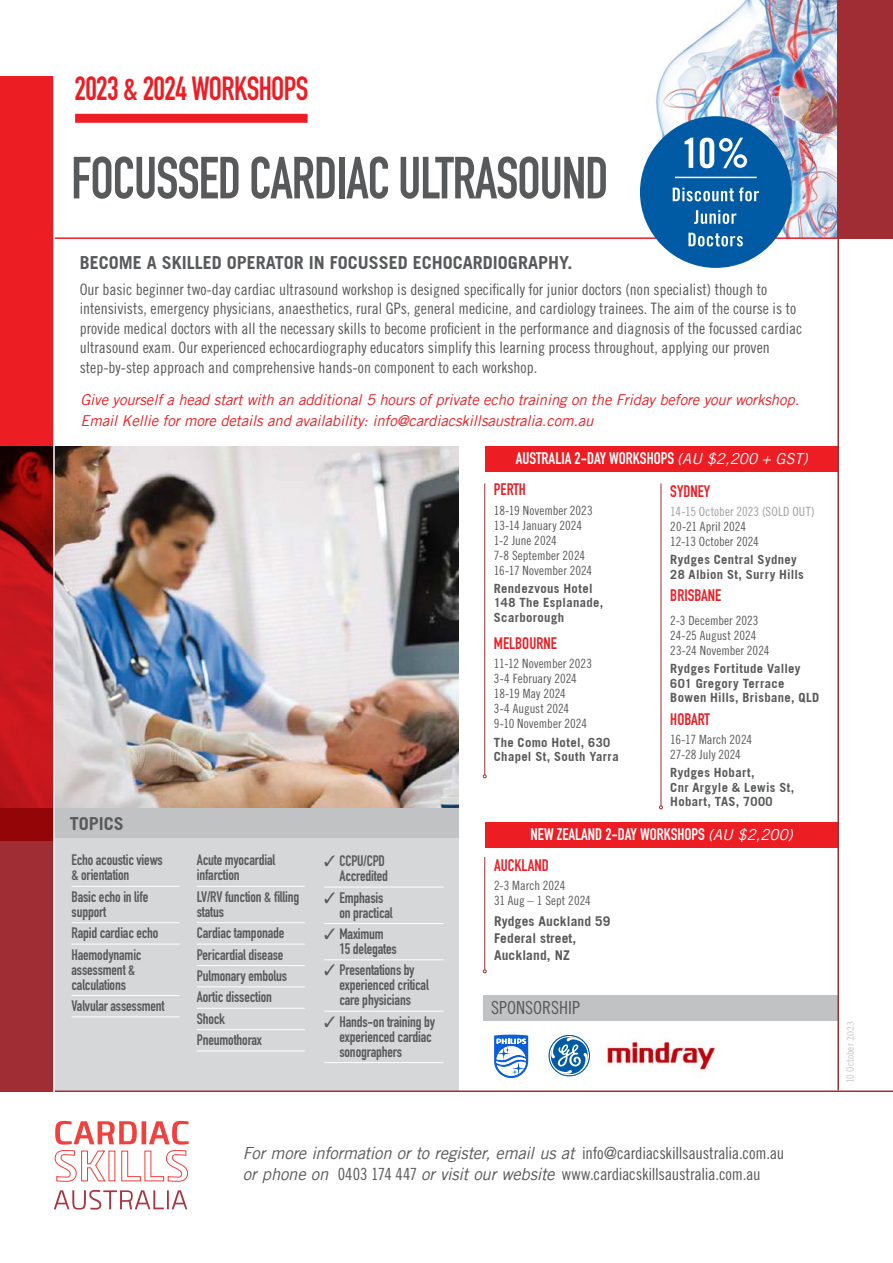
<style>
.page{position:relative;width:893px;height:1263px;background:#fff}
.page>*{position:absolute;margin:0;border:0;box-sizing:border-box;transform-origin:0 0}
.t1{font:700 58.35px "DIN Condensed";letter-spacing:-.02em;color:#58595b;scale:.94 1}
.t2{font:700 33px "DIN Condensed";letter-spacing:-.02em;color:#ed1d24;scale:.94 1}
.t3{font:700 18px "Trade Gothic";color:#58595b}
.t4{font:18px "Trade Gothic LT Std Cn 18";color:#58595b}
.t5{font:italic 16.8px "Trade Gothic LT";letter-spacing:-.02em;color:#58595b}
.t6{font:16.8px "Trade Gothic LT Std Cn 18";letter-spacing:-.015em;color:#58595b}
.t7{font:700 16.5px/30.2px "DIN Condensed";color:#fff}
.t8{font:700 16.5px "DIN Condensed";color:#ed1d24}
.t9{font:15.75px/19.5px "Trade Gothic LT Std Cn 18";color:#58595b}
.t10{font:700 15px/15px "DIN Condensed";letter-spacing:-.01em;color:#58595b}
.t11{font:italic 15px/21px "Trade Gothic LT";letter-spacing:-.01em;color:#ed1d24}
.t12{font:700 13.5px/17px "Trade Gothic";letter-spacing:.01em;color:#58595b}
.t13{font:12.75px/15px "Trade Gothic LT Std Cn 18";letter-spacing:.005em;color:#58595b}
.t14{font:700 12.75px/14.2px "Trade Gothic";letter-spacing:.025em;color:#58595b}
.t15{font:12.75px "Trade Gothic LT Std Cn 18";letter-spacing:.01em;color:#9d9fa2}
.t16{font:10.5px "Trade Gothic LT Std Cn 18";color:#c7c8ca}
.s1{font-family:"Trade Gothic LT";font-weight:400;font-style:italic;font-size:15px}
.s2{color:#ed1d24}
.s3{font-family:"Trade Gothic LT Std Cn 18";font-style:normal}
.s4{font-family:"Trade Gothic LT";font-style:italic}
.s5{font-family:"Minion Pro"}
</style>
<div class="page">
<div style="left:485px;top:822px;width:353px;height:25px;background:#ed1d24"></div>
<svg style="left:494px;top:1034px;width:34px;height:44px"></svg>
<svg style="left:548px;top:1035px;width:42px;height:41px"></svg>
<div style="left:484px;top:995px;width:354px;height:25px;background:#c0c2c4"></div>
<div style="left:54px;top:807px;width:404px;height:283px;background:#d5d7d8"></div>
<hr style="left:72px;top:886px;width:107px;height:1px;background:#fff">
<hr style="left:72px;top:922px;width:107px;height:1px;background:#fff">
<hr style="left:72px;top:944px;width:107px;height:1px;background:#fff">
<hr style="left:72px;top:995px;width:107px;height:1px;background:#fff">
<hr style="left:72px;top:1016px;width:107px;height:1px;background:#fff">
<hr style="left:197px;top:886px;width:108px;height:1px;background:#fff">
<hr style="left:197px;top:922px;width:108px;height:1px;background:#fff">
<hr style="left:197px;top:944px;width:108px;height:1px;background:#fff">
<hr style="left:197px;top:965px;width:108px;height:1px;background:#fff">
<hr style="left:197px;top:986px;width:108px;height:1px;background:#fff">
<hr style="left:197px;top:1008px;width:108px;height:1px;background:#fff">
<hr style="left:197px;top:1029px;width:108px;height:1px;background:#fff">
<hr style="left:197px;top:1050px;width:108px;height:1px;background:#fff">
<hr style="left:324px;top:887px;width:120px;height:1px;background:#fff">
<hr style="left:324px;top:923px;width:120px;height:1px;background:#fff">
<hr style="left:324px;top:959px;width:120px;height:1px;background:#fff">
<hr style="left:324px;top:1011px;width:120px;height:1px;background:#fff">
<hr style="left:324px;top:1062px;width:120px;height:1px;background:#fff">
<div style="left:54px;top:807px;width:404px;height:30px;background:#c0c2c4"></div>
<div style="left:0;top:807px;width:54px;height:285px;background:#9f2d33"></div>
<img style="left:55px;top:446px;width:404px;height:361px">
<img style="left:640px;top:0;width:197px;height:237px">
<svg style="left:0;top:76px;width:53px;height:764px;background:#cb171c"></svg>
<div style="left:837px;top:0;width:56px;height:239px;background:#9f2d33"></div>
<hr style="left:0;top:1090px;width:893px;height:2px;background:#9f2d33">
<div style="left:75px;top:114px;width:233px;height:9px;background:#ed1d24"></div>
<hr style="left:53px;top:237px;width:784px;height:2px;background:#ed1d24">
<hr style="left:53px;top:0;width:2px;height:1092px;background:#fff">
<svg style="left:54px;top:1190px;width:133px;height:19px"></svg>
<svg style="left:54px;top:1121px;width:135px;height:61px"></svg>
<div style="left:485px;top:446px;width:353px;height:26px;background:#ed1d24"></div>
<hr style="left:484px;top:483px;width:1px;height:292px;background:#9f2d33">
<svg style="left:483px;top:774px;width:4px;height:4px"></svg>
<hr style="left:661px;top:483px;width:1px;height:323px;background:#9f2d33">
<svg style="left:659px;top:805px;width:4px;height:4px"></svg>
<hr style="left:484px;top:857px;width:1px;height:113px;background:#9f2d33">
<svg style="left:483px;top:969px;width:4px;height:4px"></svg>
<hr style="left:837px;top:0;width:2px;height:1090px;background:#9f2d33">
<img style="left:605px;top:1032px;width:111px;height:39px">
<div style="left:640px;top:116px;width:152px;height:152px;background:#005ba4;border-radius:50%"></div>
<svg style="left:688px;top:233px;width:55px;height:13px"></svg>
<svg style="left:694px;top:210px;width:42px;height:14px"></svg>
<svg style="left:673px;top:187px;width:86px;height:14px"></svg>
<svg style="left:685px;top:138px;width:62px;height:30px"></svg>
<hr style="left:675px;top:177px;width:82px;height:1px;background:#fff">
<h2 class="t2" style="left:74px;top:66px;width:250px">2023 &amp; 2024 WORKSHOPS</h2>
<h1 class="t1" style="left:71px;top:139px;width:573px">FOCUSSED CARDIAC ULTRASOUND</h1>
<p class="t3" style="left:80px;top:251px;width:494px">BECOME A SKILLED OPERATOR IN FOCUSSED ECHOCARDIOGRAPHY.</p>
<p class="t9" style="left:80px;top:279px;width:724px">Our basic beginner two-day cardiac ultrasound workshop is designed specifically for junior doctors (non specialist) though to intensivists, emergency physicians, anaesthetics, rural GPs, general medicine, and cardiology trainees. The aim of the course is to provide medical doctors with all the necessary skills to become proficient in the performance and diagnosis of the focussed cardiac ultrasound exam. Our experienced echocardiography educators simplify this learning process throughout, applying our proven step-by-step approach and comprehensive hands-on component to each workshop.</p>
<p class="t11" style="left:80px;top:389px;width:720px">Give yourself a head start with an additional 5 hours of private echo training on the Friday before your workshop.<br>Email Kellie for more details and availability: info@cardiacskillsaustralia.com.au</p>
<p class="t7" style="left:516px;top:443px;width:294px">AUSTRALIA 2-DAY WORKSHOPS <span class="s1">(AU $2,200 + GST)</span></p>
<p class="t3" style="left:70px;top:812px;width:56px">TOPICS</p>
<p class="t10" style="left:72px;top:852px;width:93px">Echo acoustic views &amp; orientation</p>
<p class="t10" style="left:72px;top:889px;width:78px">Basic echo in life support</p>
<p class="t10" style="left:72px;top:922px;width:88px;line-height:21.3px">Rapid cardiac echo<br>Haemodynamic</p>
<p class="t10" style="left:72px;top:962px;width:65px">assessment &amp; calculations</p>
<p class="t10" style="left:72px;top:998px;width:95px">Valvular assessment</p>
<p class="t10" style="left:197px;top:852px;width:80px">Acute myocardial infarction</p>
<p class="t10" style="left:197px;top:889px;width:104px">LV/RV function &amp; filling status</p>
<p class="t10" style="left:197px;top:922px;width:92px;line-height:21.3px">Cardiac tamponade<br>Pericardial disease<br>Pulmonary embolus<br>Aortic dissection<br>Shock<br>Pneumothorax</p>
<p class="t10" style="left:324px;top:853px;width:65px;text-align:right">✓ CCPU/CPD<br>Accredited</p>
<p class="t10" style="left:339px;top:890px;width:55px;text-indent:-15px">✓ Emphasis on practical</p>
<p class="t10" style="left:339px;top:926px;width:59px;text-indent:-15px">✓ Maximum<br>15 delegates</p>
<p class="t10" style="left:339px;top:962px;width:91px;text-indent:-15px">✓ Presentations by experienced critical care physicians</p>
<p class="t10" style="left:339px;top:1014px;width:97px;text-indent:-15px">✓ Hands-on training by experienced cardiac sonographers</p>
<p class="t8" style="left:494px;top:478px;width:34px">PERTH</p>
<p class="t13" style="left:494px;top:502px;width:100px">18-19 November 2023<br>13-14 January 2024<br>1-2 June 2024<br>7-8 September 2024<br>16-17 November 2024</p>
<p class="t14" style="left:494px;top:581px;width:111px">Rendezvous Hotel<br>148 The Esplanade,<br>Scarborough</p>
<p class="t8" style="left:494px;top:632px;width:64px">MELBOURNE</p>
<p class="t13" style="left:494px;top:656px;width:100px">11-12 November 2023<br>3-4 February 2024<br>18-19 May 2024<br>3-4 August 2024<br>9-10 November 2024</p>
<p class="t14" style="left:494px;top:735px;width:126px;line-height:14.7px">The Como Hotel, 630<br>Chapel St, South Yarra</p>
<p class="t8" style="left:670px;top:480px;width:41px">SYDNEY</p>
<p class="t15" style="left:670px;top:504px;width:146px">14-15 October 2023 (SOLD OUT)</p>
<p class="t13" style="left:670px;top:519px;width:90px">20-21 April 2024<br>12-13 October 2024</p>
<p class="t14" style="left:670px;top:552px;width:135px">Rydges Central Sydney<br>28 Albion St, Surry Hills</p>
<p class="t8" style="left:670px;top:584px;width:53px">BRISBANE</p>
<p class="t13" style="left:670px;top:613px;width:101px">2-3 December 2023<br>24-25 August 2024<br>23-24 November 2024</p>
<p class="t14" style="left:670px;top:661px;width:151px">Rydges Fortitude Valley<br>601 Gregory Terrace<br>Bowen Hills, Brisbane, QLD</p>
<p class="t8" style="left:670px;top:708px;width:41px">HOBART</p>
<p class="t13" style="left:670px;top:732px;width:83px">16-17 March 2024<br>27-28 July 2024</p>
<p class="t14" style="left:670px;top:765px;width:126px">Rydges Hobart,<br>Cnr Argyle &amp; Lewis St,<br>Hobart, TAS, 7000</p>
<p class="t7" style="left:494px;top:819px;width:300px;text-indent:36px">NEW ZEALAND 2-DAY WORKSHOPS <span class="s1">(AU $2,200)<br></span><span class="s2">AUCKLAND</span></p>
<p class="t13" style="left:494px;top:878px;width:98px">2-3 March 2024<br>31 Aug – 1 Sept 2024</p>
<p class="t12" style="left:494px;top:912px;width:118px">Rydges Auckland 59<br>Federal street,<br>Auckland, NZ</p>
<p class="t4" style="left:491px;top:997px;width:90px">SPONSORSHIP</p>
<p class="t5" style="left:243px;top:1143px;width:543px">For more information or to register, email us at <span class="s3">info@cardiacskillsaustralia.com.au</span></p>
<p class="t6" style="left:243px;top:1164px;width:519px"><span class="s4">or phone on</span> 0403 174 447 <span class="s4">or visit our website</span> www.cardiacskillsaustralia.com.au</p>
<p class="t16" style="left:844px;top:1083px;width:64px;rotate:-90deg">10 October <span class="s5">2023</span></p>
</div>
